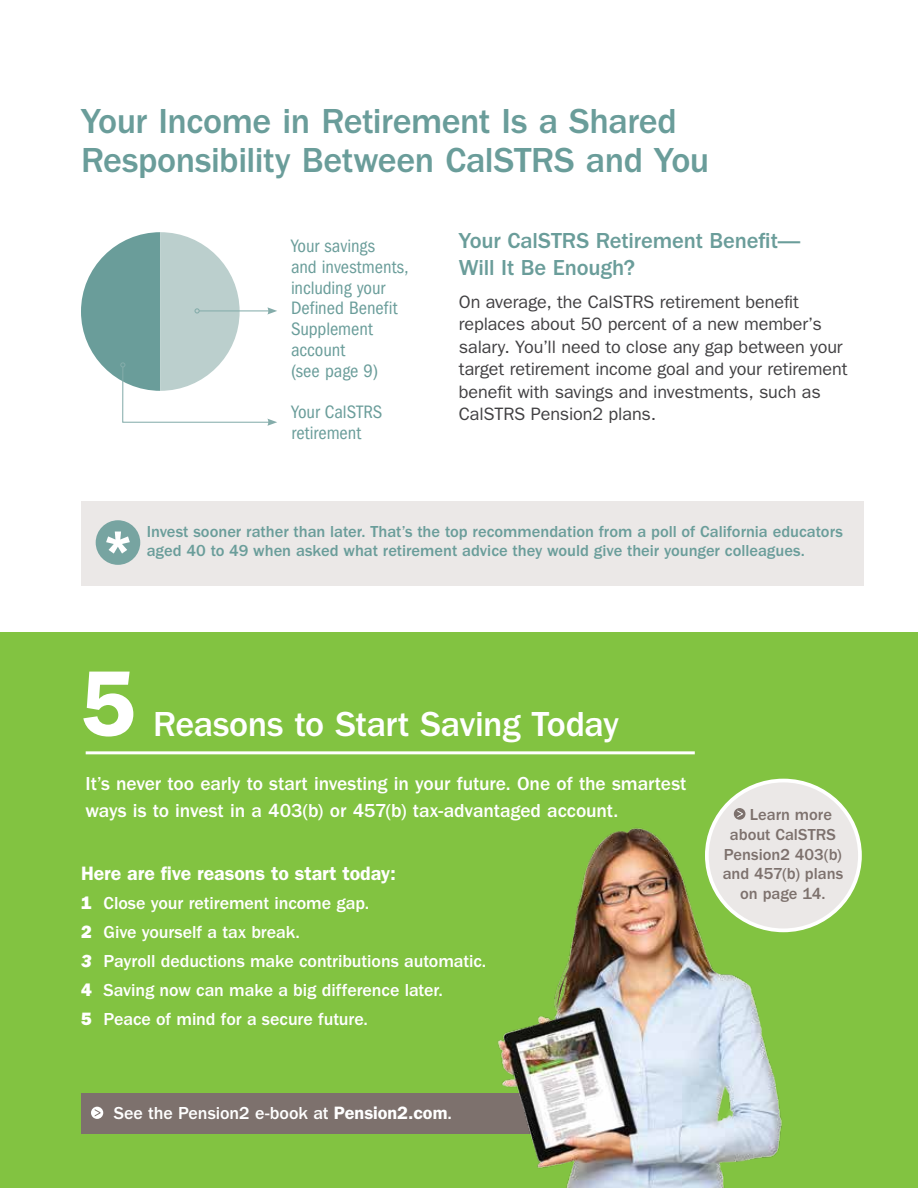
<style>
.page{position:relative;width:918px;height:1188px;background:#fff}
.page>*{position:absolute;margin:0;border:0;box-sizing:border-box;transform-origin:0 0}
.t1{font:600 93.3px "ITC Franklin Gothic Std";color:#fff}
.t2{font:500 36px/39px "ITC Franklin Gothic Std";letter-spacing:-.015em;color:#6a9d9a}
.t3{font:500 36px "ITC Franklin Gothic Std";letter-spacing:-.015em;color:#fff}
.t4{font:500 22.5px/27px "ITC Franklin Gothic Std";letter-spacing:-.005em;color:#6a9d9a}
.t5{font:500 19.5px/27px "ITC Franklin Gothic Std";letter-spacing:-.005em;color:#fff}
.t6{font:600 19.5px "ITC Franklin Gothic Std";color:#fff}
.t7{font:condensed 18.6px/20.7px "ITC Franklin Gothic Std";letter-spacing:-.005em;color:#6a9d9a}
.t8{font:18px/22.5px "ITC Franklin Gothic Std";letter-spacing:-.005em;color:#414042}
.t9{font:500 18px/29.1px "ITC Franklin Gothic Std";letter-spacing:-.005em;color:#fff}
.t10{font:500 16.5px/19.5px "ITC Franklin Gothic Std";color:#6a9d9a}
.t11{font:500 16.5px "ITC Franklin Gothic Std";color:#7d716d}
.s1{font-family:"ITC Franklin Gothic Std Hvy";font-weight:400}
.s2{font-family:"ITC Franklin Gothic Std Hvy It";font-weight:400}
.s3{font-weight:600}
</style>
<div class="page">
<div style="left:0;top:632px;width:918px;height:556px;background:#82c341"></div>
<svg style="left:81px;top:232px;width:196px;height:194px"></svg>
<hr style="left:86px;top:751px;width:609px;height:3px;background:#fff">
<div style="left:81px;top:1094px;width:509px;height:40px;background:#7d716d"></div>
<div style="left:91px;top:1107px;width:12px;height:12px;background:#fff;border-radius:50%"></div>
<svg style="left:95px;top:1109px;width:6px;height:7px"></svg>
<img style="left:493px;top:818px;width:309px;height:370px">
<div style="left:81px;top:501px;width:783px;height:84px;background:#ebe8e7"></div>
<div style="left:96px;top:520px;width:44px;height:45px;background:#77a4a1;border-radius:50%"></div>
<svg style="left:106px;top:532px;width:24px;height:22px"></svg>
<div style="left:707px;top:781px;width:153px;height:149px;background:#ebe8e7;border-radius:50%"></div>
<div style="left:705px;top:779px;width:157px;height:153px;border:4px solid #fff;border-radius:50%"></div>
<svg style="left:734px;top:808px;width:12px;height:12px"></svg>
<svg style="left:737px;top:810px;width:6px;height:7px"></svg>
<h2 class="t2" style="left:81px;top:102px;width:630px">Your Income in Retirement Is a Shared<br>Responsibility Between CalSTRS and You</h2>
<p class="t7" style="left:291px;top:236px;width:119px">Your savings<br>and investments, including your<br>Defined Benefit<br>Supplement account<br>(see page 9)</p>
<p class="t7" style="left:291px;top:402px;width:92px">Your CalSTRS retirement</p>
<p class="t4" style="left:459px;top:227px;width:343px">Your CalSTRS Retirement Benefit—<br>Will It Be Enough?</p>
<p class="t8" style="left:459px;top:290px;width:390px">On average, the CalSTRS retirement benefit replaces about 50 percent of a new member’s salary. You’ll need to close any gap between your target retirement income goal and your retirement benefit with savings and investments, such as CalSTRS Pension2 plans.</p>
<p class="t10" style="left:147px;top:522px;width:698px">Invest sooner rather than later. That’s the top recommendation from a poll of California educators aged 40 to 49 when asked what retirement advice they would give their younger colleagues.</p>
<h1 class="t1" style="left:81px;top:648px;width:58px">5</h1>
<h2 class="t3" style="left:153px;top:704px;width:467px">Reasons to Start Saving Today</h2>
<p class="t5" style="left:86px;top:770px;width:602px">It’s never too early to start investing in your future. One of the smartest ways is to invest in a 403(b) or 457(b) tax-advantaged account.</p>
<p class="t6" style="left:81px;top:861px;width:316px">Here are five reasons to start today:</p>
<p class="t9" style="left:81px;top:888px;width:407px"><span class="s1">1</span> Close your retirement income gap.<br><span class="s1">2</span> Give yourself a tax break.<br><span class="s2">3</span> Payroll deductions make contributions automatic.<br><span class="s1">4</span> Saving now can make a big difference later.<br><span class="s1">5</span> Peace of mind for a secure future.</p>
<p class="t9" style="left:114px;top:1099px;width:340px">See the Pension2 e-book at <span class="s3">Pension2.com</span>.</p>
<p class="t11" style="left:750px;top:805px;width:84px">Learn more</p>
<p class="t11" style="left:730px;top:825px;width:108px">about CalSTRS</p>
<p class="t11" style="left:724px;top:845px;width:120px">Pension2 403(b)</p>
<p class="t11" style="left:723px;top:865px;width:122px">and 457(b) plans</p>
<p class="t11" style="left:740px;top:885px;width:87px">on page 14.</p>
</div>
